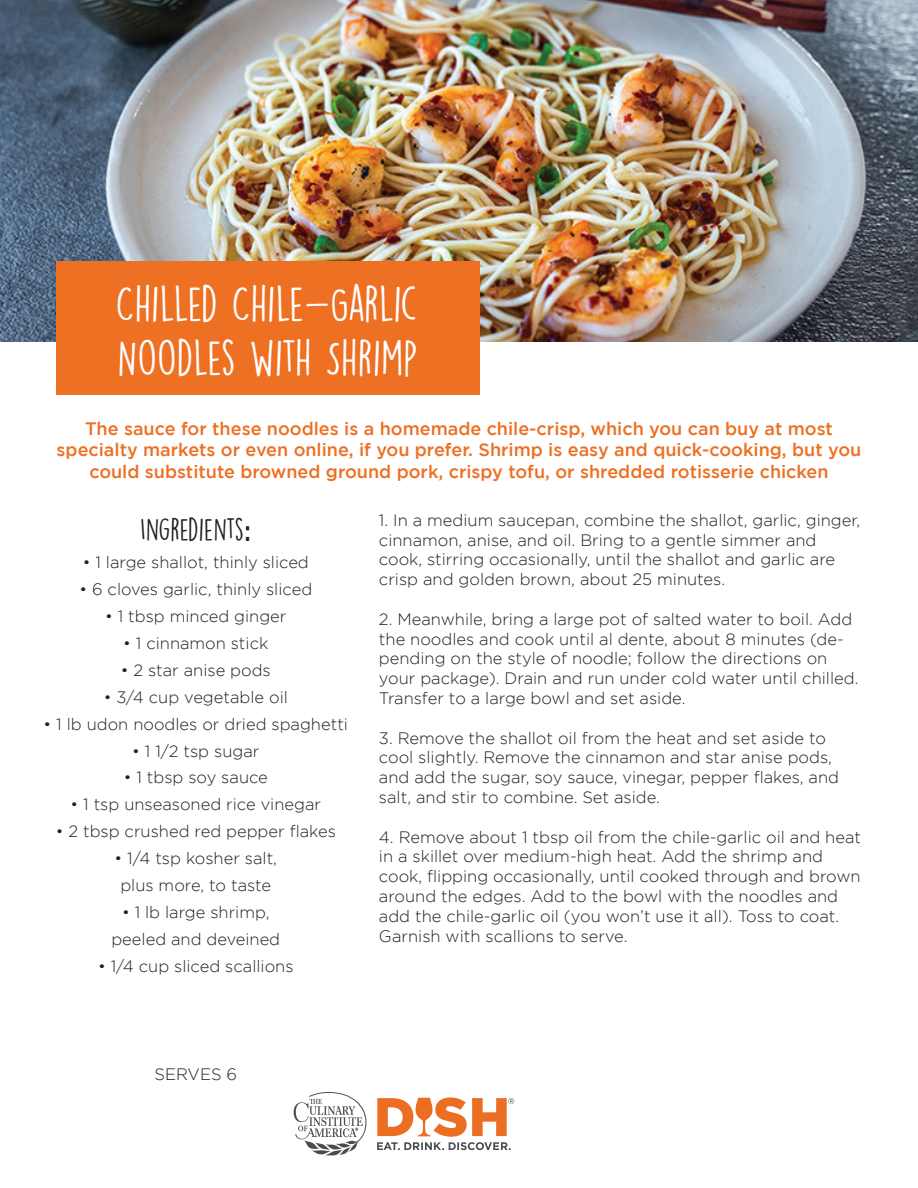
<style>
.page{position:relative;width:918px;height:1188px;background:#fff}
.page>*{position:absolute;margin:0;border:0;box-sizing:border-box;transform-origin:0 0}
.t1{font:45px/54px "DK Lemon Yellow Sun";color:#fff}
.t2{font:28.5px "DK Lemon Yellow Sun";color:#231f20}
.t3{font:500 18px/21.6px "Gotham";color:#ed7023;text-align:center}
.t4{font:300 16.5px/19.8px "Gotham";color:#231f20}
.s1{font-family:"Raleway";font-weight:700}
</style>
<div class="page">
<img style="left:0;top:0;width:918px;height:341px">
<div style="left:56px;top:261px;width:424px;height:134px;background:#ed7023"></div>
<svg style="left:294px;top:1092px;width:72px;height:64px"></svg>
<svg style="left:377px;top:1097px;width:137px;height:53px"></svg>
<h1 class="t1" style="left:115px;top:277px;width:304px">CHILLED CHILE-GARLIC<br>NOODLES WITH SHRIMP</h1>
<p class="t3" style="left:57px;top:417px;width:806px">The sauce for these noodles is a homemade chile-crisp, which you can buy at most specialty markets or even online, if you prefer. Shrimp is easy and quick-cooking, but you could substitute browned ground pork, crispy tofu, or shredded rotisserie chicken</p>
<h2 class="t2" style="left:140px;top:512px;width:112px">INGREDIENTS<span class="s1">:</span></h2>
<p class="t4" style="left:83px;top:552px;width:228px">• 1 large shallot, thinly sliced</p>
<p class="t4" style="left:79px;top:579px;width:234px">• 6 cloves garlic, thinly sliced</p>
<p class="t4" style="left:105px;top:606px;width:183px">• 1 tbsp minced ginger</p>
<p class="t4" style="left:123px;top:633px;width:147px">• 1 cinnamon stick</p>
<p class="t4" style="left:121px;top:660px;width:152px">• 2 star anise pods</p>
<p class="t4" style="left:104px;top:687px;width:186px">• 3/4 cup vegetable oil</p>
<p class="t4" style="left:44px;top:714px;width:306px">• 1 lb udon noodles or dried spaghetti</p>
<p class="t4" style="left:132px;top:741px;width:129px">• 1 1/2 tsp sugar</p>
<p class="t4" style="left:124px;top:768px;width:146px">• 1 tbsp soy sauce</p>
<p class="t4" style="left:71px;top:795px;width:252px">• 1 tsp unseasoned rice vinegar</p>
<p class="t4" style="left:56px;top:822px;width:282px">• 2 tbsp crushed red pepper flakes</p>
<p class="t4" style="left:115px;top:845px;width:164px;line-height:27px;text-align:center">• 1/4 tsp kosher salt, plus more, to taste</p>
<p class="t4" style="left:111px;top:899px;width:170px;line-height:27px;text-align:center">• 1 lb large shrimp, peeled and deveined</p>
<p class="t4" style="left:98px;top:957px;width:197px">• 1/4 cup sliced scallions</p>
<p class="t4" style="left:379px;top:510px;width:483px">1. In a medium saucepan, combine the shallot, garlic, ginger, cinnamon, anise, and oil. Bring to a gentle simmer and cook, stirring occasionally, until the shallot and garlic are crisp and golden brown, about 25 minutes.</p>
<p class="t4" style="left:379px;top:609px;width:481px">2. Meanwhile, bring a large pot of salted water to boil. Add the noodles and cook until al dente, about 8 minutes (de&shy;pending on the style of noodle; follow the directions on your package). Drain and run under cold water until chilled.<br>Transfer to a large bowl and set aside.</p>
<p class="t4" style="left:379px;top:728px;width:462px">3. Remove the shallot oil from the heat and set aside to cool slightly. Remove the cinnamon and star anise pods, and add the sugar, soy sauce, vinegar, pepper flakes, and salt, and stir to combine. Set aside.</p>
<p class="t4" style="left:379px;top:827px;width:484px">4. Remove about 1 tbsp oil from the chile-garlic oil and heat in a skillet over medium-high heat. Add the shrimp and cook, flipping occasionally, until cooked through and brown around the edges. Add to the bowl with the noodles and add the chile-garlic oil (you won’t use it all). Toss to coat.<br>Garnish with scallions to serve.</p>
<p class="t4" style="left:154px;top:1065px;width:84px">SERVES 6</p>
</div>
